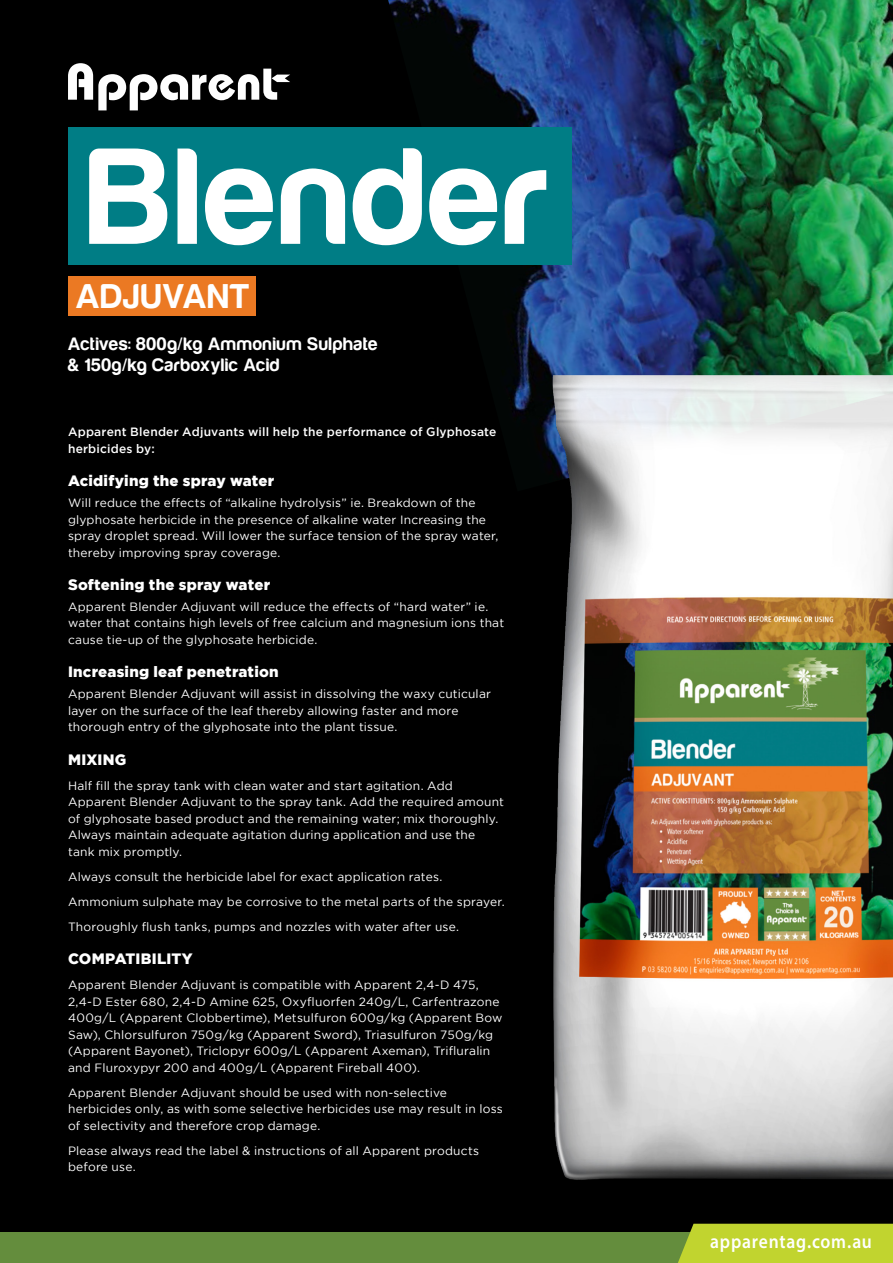
<style>
.page{position:relative;width:893px;height:1263px;background:#000}
.page>*{position:absolute;margin:0;border:0;box-sizing:border-box;transform-origin:0 0}
.t1{font:141.9px "Harabara";letter-spacing:.04em;color:#fff}
.t2{font:35.55px "Harabara";letter-spacing:.03em;color:#fff}
.t3{font:600 19.5px "Myriad Pro";letter-spacing:.045em;color:#fff;scale:.9 1}
.t4{font:18.6px/21.8px "Harabara";letter-spacing:.045em;color:#fff}
.t5{font:900 15px "Gotham";letter-spacing:.015em;color:#fff}
.t6{font:12px/16.5px "Gotham";letter-spacing:.015em;color:#fff}
.t7{font:500 12px/16.5px "Gotham";letter-spacing:.015em;color:#fff}
</style>
<div class="page">
<img style="left:388px;top:0;width:505px;height:351px">
<img style="left:508px;top:351px;width:385px;height:829px">
<div style="left:68px;top:276px;width:187px;height:40px;background:#eb7923"></div>
<div style="left:68px;top:127px;width:503px;height:138px;background:#007d85"></div>
<svg style="left:68px;top:63px;width:222px;height:47px"></svg>
<div style="left:0;top:1233px;width:893px;height:30px;background:#648d3d"></div>
<div style="left:678px;top:1224px;width:215px;height:39px;background:#c1d42f"></div>
<h1 class="t1" style="left:89px;top:123px;width:461px">Blender</h1>
<h2 class="t2" style="left:76px;top:277px;width:175px">ADJUVANT</h2>
<h3 class="t4" style="left:68px;top:333px;width:311px">Actives: 800g/kg Ammonium Sulphate &amp; 150g/kg Carboxylic Acid</h3>
<p class="t7" style="left:68px;top:424px;width:430px">Apparent Blender Adjuvants will help the performance of Glyphosate herbicides by:</p>
<p class="t5" style="left:68px;top:471px;width:208px">Acidifying the spray water</p>
<p class="t6" style="left:68px;top:494px;width:432px">Will reduce the effects of “alkaline hydrolysis” ie. Breakdown of the glyphosate herbicide in the presence of alkaline water Increasing the spray droplet spread. Will lower the surface tension of the spray water, thereby improving spray coverage.</p>
<p class="t5" style="left:68px;top:574px;width:204px">Softening the spray water</p>
<p class="t6" style="left:68px;top:598px;width:438px">Apparent Blender Adjuvant will reduce the effects of “hard water” ie. water that contains high levels of free calcium and magnesium ions that cause tie-up of the glyphosate herbicide.</p>
<p class="t5" style="left:68px;top:662px;width:212px">Increasing leaf penetration</p>
<p class="t6" style="left:68px;top:685px;width:424px">Apparent Blender Adjuvant will assist in dissolving the waxy cuticular layer on the surface of the leaf thereby allowing faster and more thorough entry of the glyphosate into the plant tissue.</p>
<p class="t5" style="left:68px;top:749px;width:60px">MIXING</p>
<p class="t6" style="left:68px;top:777px;width:437px">Half fill the spray tank with clean water and start agitation. Add Apparent Blender Adjuvant to the spray tank. Add the required amount of glyphosate based product and the remaining water; mix thoroughly.<br>Always maintain adequate agitation during application and use the tank mix promptly.</p>
<p class="t6" style="left:68px;top:864px;width:438px;line-height:25px">Always consult the herbicide label for exact application rates.<br>Ammonium sulphate may be corrosive to the metal parts of the sprayer.<br>Thoroughly flush tanks, pumps and nozzles with water after use.</p>
<p class="t5" style="left:68px;top:948px;width:126px">COMPATIBILITY</p>
<p class="t6" style="left:68px;top:976px;width:436px">Apparent Blender Adjuvant is compatible with Apparent 2,4-D 475, 2,4-D Ester 680, 2,4-D Amine 625, Oxyfluorfen 240g/L, Carfentrazone 400g/L (Apparent Clobbertime), Metsulfuron 600g/kg (Apparent Bow Saw), Chlorsulfuron 750g/kg (Apparent Sword), Triasulfuron 750g/kg (Apparent Bayonet), Triclopyr 600g/L (Apparent Axeman), Trifluralin and Fluroxypyr 200 and 400g/L (Apparent Fireball 400).</p>
<p class="t6" style="left:68px;top:1084px;width:436px">Apparent Blender Adjuvant should be used with non-selective herbicides only, as with some selective herbicides use may result in loss of selectivity and therefore crop damage.</p>
<p class="t6" style="left:68px;top:1142px;width:413px">Please always read the label &amp; instructions of all Apparent products before use.</p>
<h3 class="t3" style="left:710px;top:1229px;width:181px">apparentag.com.au</h3>
</div>
